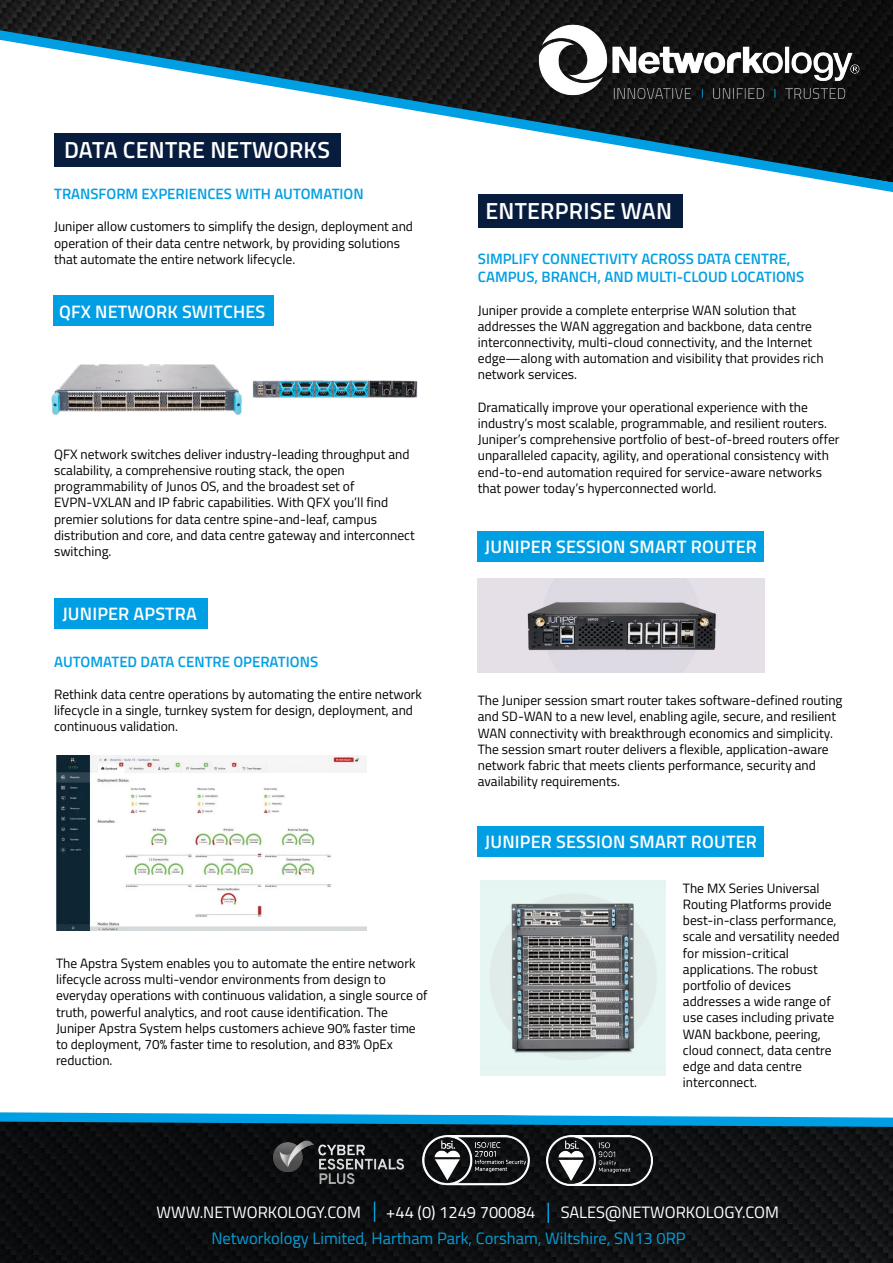
<style>
.page{position:relative;width:893px;height:1263px;background:#fff}
.page>*{position:absolute;margin:0;border:0;box-sizing:border-box;transform-origin:0 0}
.t1{font:600 23.25px "Titillium Web";letter-spacing:.01em;color:#fff}
.t2{font:600 18px "Titillium Web";letter-spacing:.01em;color:#fff}
.t3{font:16.5px "Titillium Web";color:#fff}
.t4{font:16.5px "Titillium Web";color:#069ed9}
.t5{font:600 15px/18px "Titillium Web";color:#009fe3}
.t6{font:13.5px/16.2px "Titillium Web";color:#000}
</style>
<div class="page">
<img style="left:0;top:1127px;width:893px;height:136px">
<svg style="left:374px;top:1202px;width:1px;height:20px"></svg>
<svg style="left:0;top:1112px;width:893px;height:15px"></svg>
<img style="left:547px;top:1136px;width:106px;height:49px">
<hr style="left:547px;top:1203px;width:2px;height:20px;background:#069ed9">
<img style="left:422px;top:1135px;width:107px;height:53px">
<img style="left:264px;top:1130px;width:149px;height:63px">
<img style="left:0;top:0;width:893px;height:22px">
<svg style="left:0;top:22px;width:893px;height:175px"></svg>
<img style="left:610px;top:99px;width:245px;height:1px">
<img style="left:533px;top:22px;width:333px;height:77px">
<div style="left:53px;top:295px;width:221px;height:31px;background:#009fe3"></div>
<div style="left:54px;top:133px;width:286px;height:34px;background:#081d3d"></div>
<img style="left:51px;top:364px;width:367px;height:51px">
<div style="left:54px;top:598px;width:153px;height:31px;background:#009fe3"></div>
<img style="left:56px;top:756px;width:310px;height:174px">
<div style="left:478px;top:531px;width:286px;height:30px;background:#009fe3"></div>
<div style="left:478px;top:194px;width:204px;height:34px;background:#081d3d"></div>
<img style="left:478px;top:579px;width:286px;height:93px">
<div style="left:478px;top:826px;width:286px;height:31px;background:#009fe3"></div>
<img style="left:480px;top:881px;width:185px;height:194px">
<h1 class="t1" style="left:64px;top:132px;width:267px">DATA CENTRE NETWORKS</h1>
<p class="t5" style="left:54px;top:184px;width:311px">TRANSFORM EXPERIENCES WITH AUTOMATION</p>
<p class="t6" style="left:54px;top:218px;width:360px">Juniper allow customers to simplify the design, deployment and operation of their data centre network, by providing solutions that automate the entire network lifecycle.</p>
<h2 class="t2" style="left:59px;top:298px;width:208px">QFX NETWORK SWITCHES</h2>
<p class="t6" style="left:54px;top:445px;width:362px">QFX network switches deliver industry-leading throughput and scalability, a comprehensive routing stack, the open programmability of Junos OS, and the broadest set of EVPN-VXLAN and IP fabric capabilities. With QFX you’ll find premier solutions for data centre spine-and-leaf, campus distribution and core, and data centre gateway and interconnect switching.</p>
<h2 class="t2" style="left:62px;top:601px;width:136px">JUNIPER APSTRA</h2>
<p class="t5" style="left:54px;top:651px;width:266px">AUTOMATED DATA CENTRE OPERATIONS</p>
<p class="t6" style="left:54px;top:685px;width:369px">Rethink data centre operations by automating the entire network lifecycle in a single, turnkey system for design, deployment, and continuous validation.</p>
<p class="t6" style="left:56px;top:954px;width:373px">The Apstra System enables you to automate the entire network lifecycle across multi-vendor environments from design to everyday operations with continuous validation, a single source of truth, powerful analytics, and root cause identification. The Juniper Apstra System helps customers achieve 90% faster time to deployment, 70% faster time to resolution, and 83% OpEx reduction.</p>
<h1 class="t1" style="left:485px;top:193px;width:188px">ENTERPRISE WAN</h1>
<p class="t5" style="left:478px;top:249px;width:328px">SIMPLIFY CONNECTIVITY ACROSS DATA CENTRE,<br>CAMPUS, BRANCH, AND MULTI-CLOUD LOCATIONS</p>
<p class="t6" style="left:478px;top:301px;width:347px">Juniper provide a complete enterprise WAN solution that addresses the WAN aggregation and backbone, data centre interconnectivity, multi-cloud connectivity, and the Internet edge—along with automation and visibility that provides rich network services.</p>
<p class="t6" style="left:478px;top:398px;width:363px">Dramatically improve your operational experience with the industry’s most scalable, programmable, and resilient routers.<br>Juniper’s comprehensive portfolio of best-of-breed routers offer unparalleled capacity, agility, and operational consistency with end-to-end automation required for service-aware networks that power today’s hyperconnected world.</p>
<h2 class="t2" style="left:485px;top:533px;width:273px">JUNIPER SESSION SMART ROUTER</h2>
<p class="t6" style="left:478px;top:692px;width:366px">The Juniper session smart router takes software-defined routing and SD-WAN to a new level, enabling agile, secure, and resilient WAN connectivity with breakthrough economics and simplicity.<br>The session smart router delivers a flexible, application-aware network fabric that meets clients performance, security and availability requirements.</p>
<h2 class="t2" style="left:485px;top:828px;width:273px">JUNIPER SESSION SMART ROUTER</h2>
<p class="t6" style="left:683px;top:879px;width:158px">The MX Series Universal<br>Routing Platforms provide best-in-class performance, scale and versatility needed for mission-critical applications. The robust portfolio of devices addresses a wide range of use cases including private<br>WAN backbone, peering, cloud connect, data centre edge and data centre interconnect.</p>
<p class="t3" style="left:156px;top:1200px;width:206px">WWW.NETWORKOLOGY.COM</p>
<p class="t3" style="left:386px;top:1200px;width:150px">+44 (0) 1249 700084</p>
<p class="t3" style="left:561px;top:1200px;width:220px">SALES@NETWORKOLOGY.COM</p>
<p class="t4" style="left:211px;top:1226px;width:476px">Networkology Limited, Hartham Park, Corsham, Wiltshire, SN13 0RP</p>
</div>
